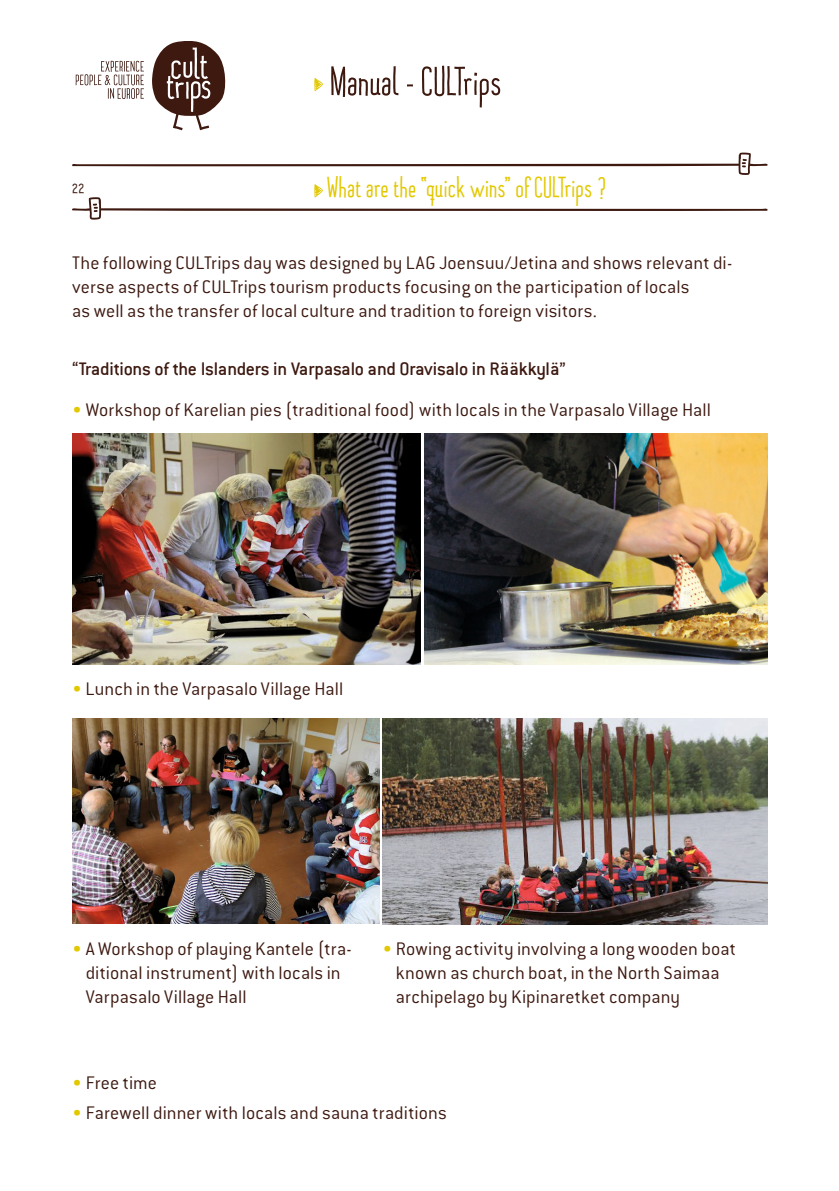
<style>
.page{position:relative;width:839px;height:1191px;background:#fff}
.page>*{position:absolute;margin:0;border:0;box-sizing:border-box;transform-origin:0 0}
.t1{font:50px "Chiripa";letter-spacing:.02em;color:#3d1910}
.t2{font:36px "Chiripa";letter-spacing:.02em;color:#e2c800}
.t3{font:24px "Chiripa";color:#3d1910}
.t4{font:300 20px/24px "Conduit ITC";letter-spacing:.005em;color:#3d1910}
.t5{font:500 20px "Conduit ITC";letter-spacing:-.015em;color:#3d1910}
.s1{color:#e2c800}
</style>
<div class="page">
<svg style="left:72px;top:152px;width:695px;height:23px"></svg>
<svg style="left:76px;top:61px;width:68px;height:38px"></svg>
<svg style="left:152px;top:41px;width:74px;height:89px"></svg>
<svg style="left:314px;top:78px;width:9px;height:13px"></svg>
<svg style="left:72px;top:184px;width:695px;height:35px"></svg>
<img style="left:72px;top:433px;width:348px;height:231px">
<img style="left:424px;top:433px;width:343px;height:231px">
<img style="left:72px;top:718px;width:307px;height:205px">
<img style="left:382px;top:718px;width:385px;height:205px">
<h1 class="t1" style="left:330px;top:56px;width:172px">Manual - CULTrips</h1>
<p class="t3" style="left:72px;top:174px;width:14px">22</p>
<p class="t2" style="left:327px;top:169px;width:280px">What are the “quick wins” of CULTrips ?</p>
<p class="t4" style="left:72px;top:250px;width:661px">The following CULTrips day was designed by LAG Joensuu/Jetina and shows relevant di&shy;verse aspects of CULTrips tourism products focusing on the participation of locals<br>as well as the transfer of local culture and tradition to foreign visitors.</p>
<p class="t5" style="left:72px;top:357px;width:495px">“Traditions of the Islanders in Varpasalo and Oravisalo in Rääkkylä”</p>
<p class="t4" style="left:72px;top:397px;width:640px"><span class="s1">•</span> Workshop of Karelian pies (traditional food) with locals in the Varpasalo Village Hall</p>
<p class="t4" style="left:72px;top:676px;width:273px"><span class="s1">•</span> Lunch in the Varpasalo Village Hall</p>
<p class="t4" style="left:86px;top:936px;width:268px;text-indent:-13px"><span class="s1">•</span> A Workshop of playing Kantele (tra&shy;ditional instrument) with locals in<br>Varpasalo Village Hall</p>
<p class="t4" style="left:396px;top:936px;width:342px;text-indent:-13px"><span class="s1">•</span> Rowing activity involving a long wooden boat known as church boat, in the North Saimaa archipelago by Kipinaretket company</p>
<p class="t4" style="left:72px;top:1070px;width:86px"><span class="s1">•</span> Free time</p>
<p class="t4" style="left:72px;top:1100px;width:376px"><span class="s1">•</span> Farewell dinner with locals and sauna traditions</p>
</div>
